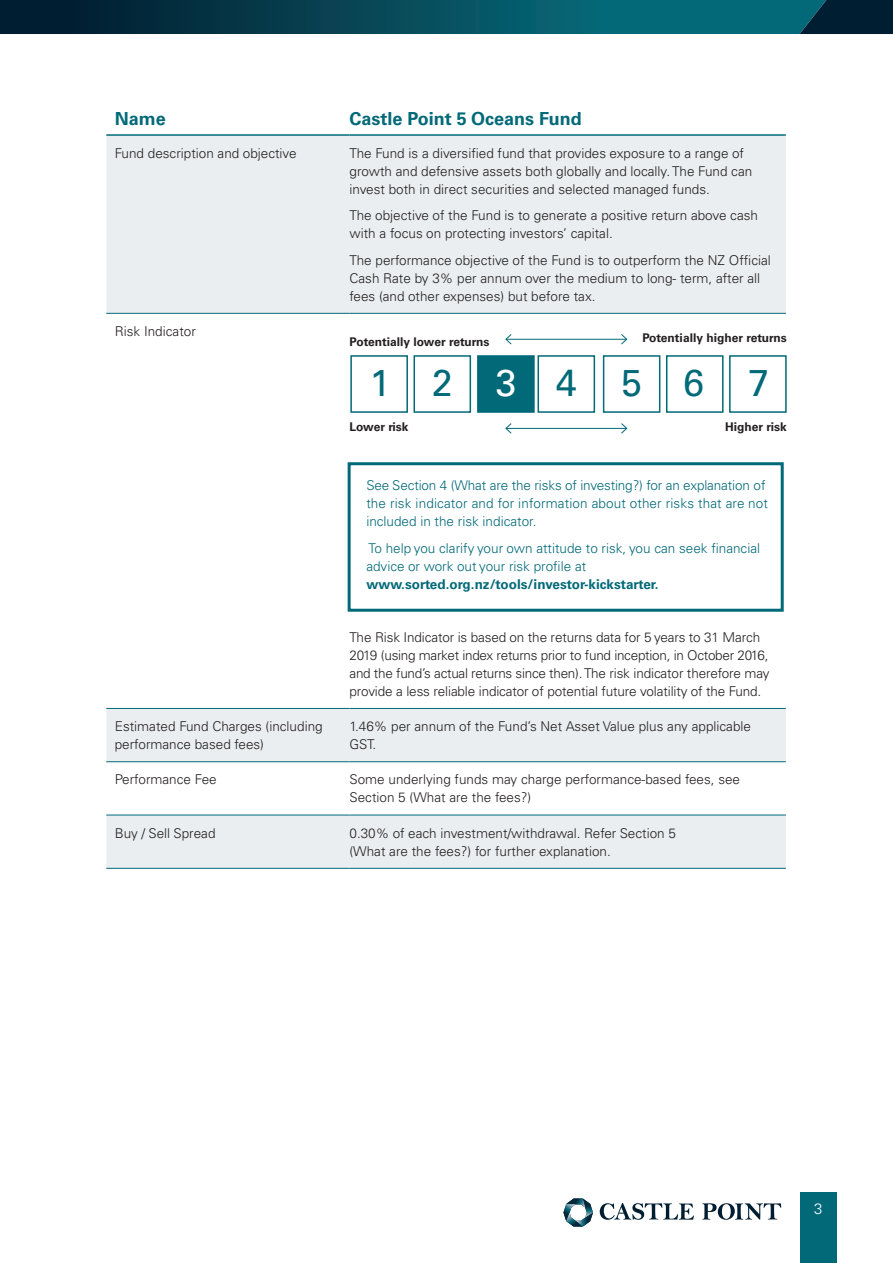
<style>
.page{position:relative;width:893px;height:1263px;background:#fff}
.page>*{position:absolute;margin:0;border:0;box-sizing:border-box;transform-origin:0 0}
.t1{font:37.5px "Univers LT Std";color:#026978}
.t2{font:37.5px "Univers LT Std";color:#fff}
.t3{font:700 18px "Univers LT Pro 65";color:#026978}
.t4{font:300 15px "Univers LT Pro 45";color:#fff}
.t5{font:300 13.5px/18px "Univers LT Pro 45";color:#231f20}
.t6{font:300 13.5px/18px "Univers LT Pro 45";color:#026978}
.t7{font:700 12px "Univers LT Pro 65";color:#231f20}
.s1{font-family:"Univers LT Pro 65";font-weight:700}
</style>
<div class="page">
<svg style="left:106px;top:136px;width:680px;height:732px"></svg>
<hr style="left:106px;top:134px;width:244px;height:2px;background:#026978">
<hr style="left:350px;top:134px;width:436px;height:2px;background:#026978">
<hr style="left:106px;top:313px;width:244px;height:1px;background:#026978">
<hr style="left:350px;top:313px;width:436px;height:1px;background:#026978">
<hr style="left:106px;top:708px;width:244px;height:1px;background:#026978">
<hr style="left:350px;top:708px;width:436px;height:1px;background:#026978">
<hr style="left:106px;top:761px;width:244px;height:1px;background:#026978">
<hr style="left:350px;top:761px;width:436px;height:1px;background:#026978">
<hr style="left:106px;top:815px;width:244px;height:1px;background:#026978">
<hr style="left:350px;top:815px;width:436px;height:1px;background:#026978">
<hr style="left:106px;top:868px;width:244px;height:1px;background:#026978">
<hr style="left:350px;top:868px;width:436px;height:1px;background:#026978">
<div style="left:603px;top:355px;width:57px;height:58px;border:2px solid #026978"></div>
<div style="left:666px;top:355px;width:57px;height:58px;border:2px solid #026978"></div>
<div style="left:413px;top:355px;width:58px;height:58px;border:2px solid #026978"></div>
<div style="left:350px;top:355px;width:58px;height:58px;border:2px solid #026978"></div>
<div style="left:729px;top:355px;width:58px;height:58px;border:2px solid #026978"></div>
<hr style="left:506px;top:428px;width:121px;height:1px;background:#026978">
<svg style="left:505px;top:422px;width:7px;height:12px"></svg>
<svg style="left:620px;top:422px;width:8px;height:12px"></svg>
<hr style="left:506px;top:339px;width:121px;height:1px;background:#026978">
<svg style="left:505px;top:333px;width:7px;height:12px"></svg>
<svg style="left:620px;top:333px;width:8px;height:12px"></svg>
<div style="left:477px;top:355px;width:58px;height:58px;background:#026978;border:2px solid #026978"></div>
<div style="left:537px;top:355px;width:58px;height:58px;border:2px solid #026978"></div>
<div style="left:348px;top:462px;width:436px;height:150px;background:#fff;border:3px solid #026978"></div>
<div style="left:800px;top:1192px;width:36px;height:71px;background:#026978"></div>
<svg style="left:600px;top:1203px;width:94px;height:17px"></svg>
<svg style="left:702px;top:1203px;width:79px;height:17px"></svg>
<svg style="left:563px;top:1198px;width:30px;height:29px"></svg>
<svg style="left:0;top:0;width:893px;height:34px;background:#044556"></svg>
<p class="t3" style="left:115px;top:108px;width:53px">Name</p>
<p class="t3" style="left:350px;top:108px;width:234px">Castle Point 5 Oceans Fund</p>
<p class="t5" style="left:115px;top:144px;width:183px">Fund description and objective</p>
<p class="t5" style="left:350px;top:144px;width:404px">The Fund is a diversified fund that provides exposure to a range of growth and defensive assets both globally and locally. The Fund can invest both in direct securities and selected managed funds.</p>
<p class="t5" style="left:350px;top:206px;width:410px">The objective of the Fund is to generate a positive return above cash with a focus on protecting investors’ capital.</p>
<p class="t5" style="left:350px;top:251px;width:423px">The performance objective of the Fund is to outperform the NZ Official<br>Cash Rate by 3% per annum over the medium to long- term, after all fees (and other expenses) but before tax.</p>
<p class="t5" style="left:115px;top:322px;width:83px">Risk Indicator</p>
<p class="t7" style="left:350px;top:335px;width:141px">Potentially lower returns</p>
<p class="t7" style="left:642px;top:330px;width:146px">Potentially higher returns</p>
<p class="t1" style="left:370px;top:361px;width:22px">1</p>
<p class="t1" style="left:432px;top:361px;width:22px">2</p>
<p class="t2" style="left:495px;top:361px;width:22px">3</p>
<p class="t1" style="left:556px;top:361px;width:22px">4</p>
<p class="t1" style="left:621px;top:361px;width:22px">5</p>
<p class="t1" style="left:683px;top:361px;width:22px">6</p>
<p class="t1" style="left:748px;top:361px;width:22px">7</p>
<p class="t7" style="left:350px;top:419px;width:61px">Lower risk</p>
<p class="t7" style="left:725px;top:419px;width:63px">Higher risk</p>
<p class="t6" style="left:366px;top:477px;width:403px">See Section 4 (What are the risks of investing?) for an explanation of the risk indicator and for information about other risks that are not included in the risk indicator.</p>
<p class="t6" style="left:366px;top:539px;width:395px">To help you clarify your own attitude to risk, you can seek financial advice or work out your risk profile at <span class="s1">www.sorted.org.nz/tools/investor-kickstarter.</span></p>
<p class="t5" style="left:350px;top:628px;width:422px">The Risk Indicator is based on the returns data for 5 years to 31 March 2019 (using market index returns prior to fund inception, in October 2016, and the fund’s actual returns since then). The risk indicator therefore may provide a less reliable indicator of potential future volatility of the Fund.</p>
<p class="t5" style="left:115px;top:717px;width:209px">Estimated Fund Charges (including performance based fees)</p>
<p class="t5" style="left:350px;top:717px;width:403px">1.46% per annum of the Fund’s Net Asset Value plus any applicable<br>GST.</p>
<p class="t5" style="left:115px;top:770px;width:103px">Performance Fee</p>
<p class="t5" style="left:350px;top:770px;width:392px">Some underlying funds may charge performance-based fees, see<br>Section 5 (What are the fees?)</p>
<p class="t5" style="left:115px;top:824px;width:102px">Buy / Sell Spread</p>
<p class="t5" style="left:350px;top:824px;width:328px">0.30% of each investment/withdrawal. Refer Section 5 (What are the fees?) for further explanation.</p>
<p class="t4" style="left:814px;top:1199px;width:10px">3</p>
</div>
